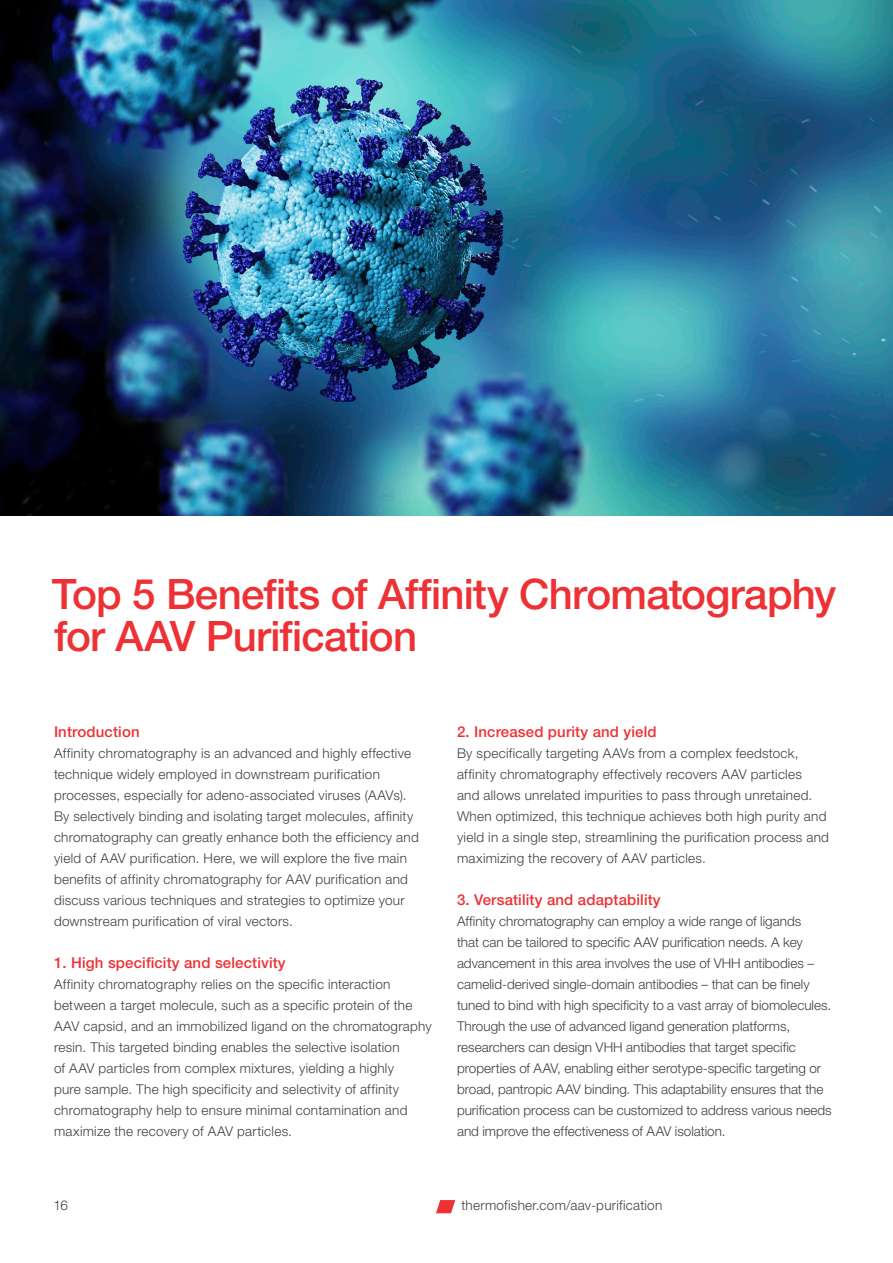
<style>
.page{position:relative;width:893px;height:1263px;background:#fff}
.page>*{position:absolute;margin:0;border:0;box-sizing:border-box;transform-origin:0 0}
.Headline{font:500 42px/42px "Helvetica Neue LTW1 G";letter-spacing:-.02em;color:#ee3134}
.Content_Header{font:500 15px "Helvetica Neue LTW1 G";letter-spacing:.01em;color:#ee3134}
.Body__Copy__No_Baseline{font:300 13.5px/21px "Helvetica Neue LTW1 G";letter-spacing:.02em;color:#404041}
.Body__Copy__No_Baseline-2{font:300 13.5px/21px "Helvetica Neue LTW1 G";color:#404041}
</style>
<div class="page">
<svg style="left:436px;top:1200px;width:19px;height:13px"></svg>
<img style="left:0;top:0;width:893px;height:516px">
<p class="Headline" style="left:52px;top:573px;width:786px">Top 5 Benefits of Affinity Chromatography for AAV Purification</p>
<p class="Content_Header" style="left:54px;top:722px;width:87px">Introduction</p>
<p class="Body__Copy__No_Baseline" style="left:54px;top:742px;width:366px">Affinity chromatography is an advanced and highly effective technique widely employed in downstream purification processes, especially for adeno-associated viruses (AAVs).<br>By selectively binding and isolating target molecules, affinity chromatography can greatly enhance both the efficiency and yield of AAV purification. Here, we will explore the five main benefits of affinity chromatography for AAV purification and discuss various techniques and strategies to optimize your downstream purification of viral vectors.</p>
<p class="Content_Header" style="left:54px;top:953px;width:233px">1. High specificity and selectivity</p>
<p class="Body__Copy__No_Baseline" style="left:54px;top:973px;width:379px">Affinity chromatography relies on the specific interaction between a target molecule, such as a specific protein of the AAV capsid, and an immobilized ligand on the chromatography resin. This targeted binding enables the selective isolation<br>of AAV particles from complex mixtures, yielding a highly<br>pure sample. The high specificity and selectivity of affinity chromatography help to ensure minimal contamination and maximize the recovery of AAV particles.</p>
<p class="Content_Header" style="left:457px;top:722px;width:201px">2. Increased purity and yield</p>
<p class="Body__Copy__No_Baseline" style="left:457px;top:742px;width:373px">By specifically targeting AAVs from a complex feedstock, affinity chromatography effectively recovers AAV particles<br>and allows unrelated impurities to pass through unretained.<br>When optimized, this technique achieves both high purity and yield in a single step, streamlining the purification process and maximizing the recovery of AAV particles.</p>
<p class="Content_Header" style="left:457px;top:890px;width:205px">3. Versatility and adaptability</p>
<p class="Body__Copy__No_Baseline-2" style="left:457px;top:910px;width:376px">Affinity chromatography can employ a wide range of ligands<br>that can be tailored to specific AAV purification needs. A key advancement in this area involves the use of VHH antibodies – camelid-derived single-domain antibodies – that can be finely tuned to bind with high specificity to a vast array of biomolecules.<br>Through the use of advanced ligand generation platforms, researchers can design VHH antibodies that target specific properties of AAV, enabling either serotype-specific targeting or broad, pantropic AAV binding. This adaptability ensures that the purification process can be customized to address various needs and improve the effectiveness of AAV isolation.</p>
<p class="Body__Copy__No_Baseline" style="left:53px;top:1194px;width:16px">16</p>
<p class="Body__Copy__No_Baseline" style="left:461px;top:1194px;width:202px">thermofisher.com/aav-purification</p>
</div>
